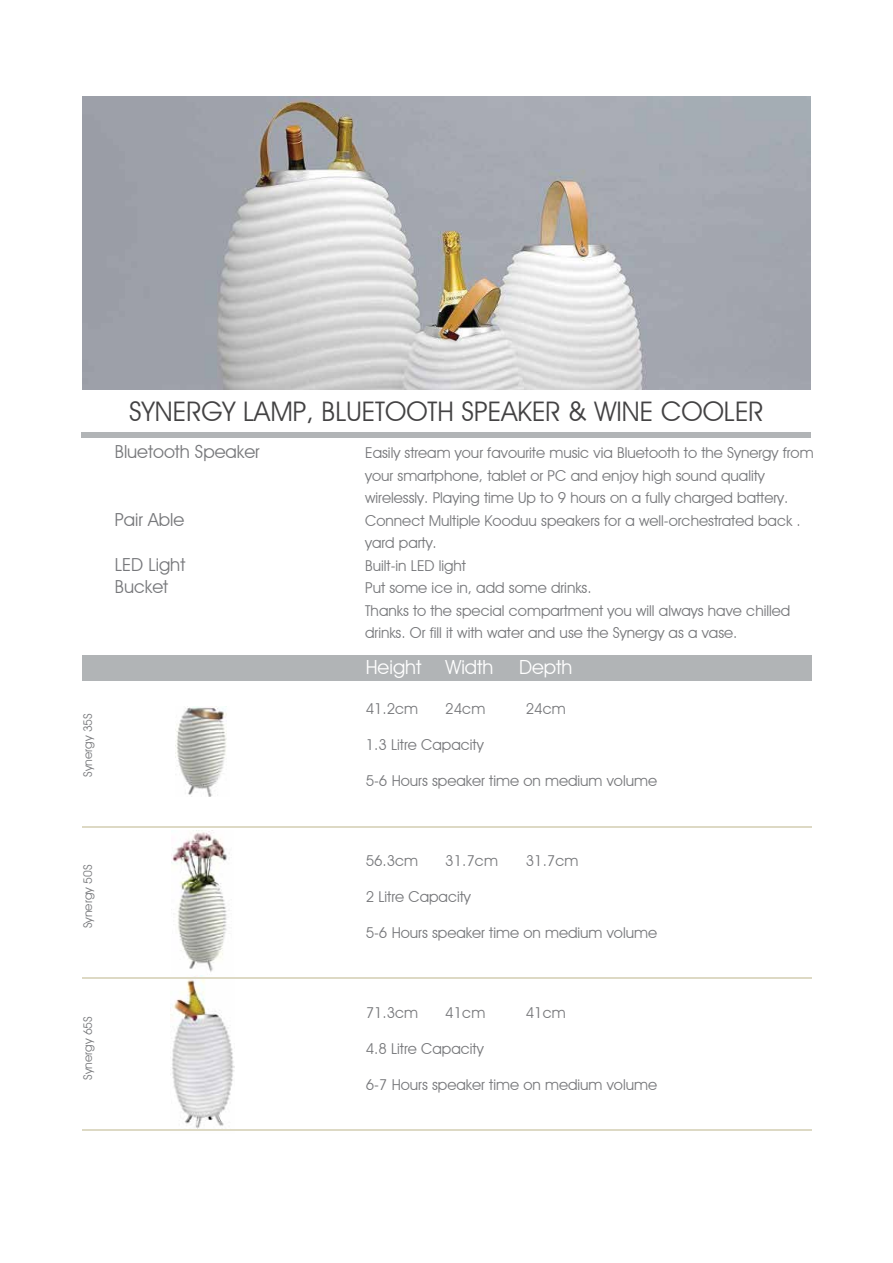
<style>
.page{position:relative;width:893px;height:1263px;background:#fff}
.page>*{position:absolute;margin:0;border:0;box-sizing:border-box;transform-origin:0 0}
.t1{font:27px "Avant Garde IT Cby BT";color:#434243}
.t2{font:19.5px "Avant Garde IT Cby BT";color:#fff}
.t3{font:18px/22.5px "Avant Garde IT Cby BT";color:#77787b}
.t4{font:15px/22.5px "Avant Garde IT Cby BT";color:#77787b}
.t5{font:12px "Avant Garde IT Cby BT";color:#77787b}
</style>
<div class="page">
<img style="left:170px;top:975px;width:65px;height:156px">
<div style="left:82px;top:432px;width:729px;height:6px;background:#b1b4b6"></div>
<div style="left:82px;top:656px;width:729px;height:25px;background:#b1b4b6"></div>
<hr style="left:82px;top:826px;width:729px;height:1px;background:#ddd9c4">
<img style="left:83px;top:96px;width:727px;height:294px">
<img style="left:175px;top:706px;width:52px;height:91px">
<hr style="left:82px;top:977px;width:729px;height:2px;background:#ddd9c4">
<img style="left:171px;top:830px;width:59px;height:142px">
<hr style="left:82px;top:1129px;width:729px;height:1px;background:#ddd9c4">
<p class="t5" style="left:80px;top:777px;width:65px;rotate:-90deg">Synergy 35S</p>
<h1 class="t1" style="left:129px;top:395px;width:636px">SYNERGY LAMP, BLUETOOTH SPEAKER &amp; WINE COOLER</h1>
<p class="t3" style="left:115px;top:441px;width:146px">Bluetooth Speaker</p>
<p class="t4" style="left:365px;top:442px;width:450px">Easily stream your favourite music via Bluetooth to the Synergy from your smartphone, tablet or PC and enjoy high sound quality wirelessly. Playing time Up to 9 hours on a fully charged battery.<br>Connect Multiple Kooduu speakers for a well-orchestrated back . yard party.<br>Built-in LED light<br>Put some ice in, add some drinks.<br>Thanks to the special compartment you will always have chilled drinks. Or fill it with water and use the Synergy as a vase.</p>
<h2 class="t2" style="left:366px;top:655px;width:129px">Height Width</h2>
<h2 class="t2" style="left:519px;top:655px;width:55px">Depth</h2>
<p class="t4" style="left:366px;top:698px;width:54px">41.2cm</p>
<p class="t4" style="left:366px;top:734px;width:119px">1.3 Litre Capacity</p>
<p class="t4" style="left:366px;top:770px;width:293px">5-6 Hours speaker time on medium volume</p>
<p class="t3" style="left:115px;top:508px;width:71px">Pair Able</p>
<p class="t3" style="left:115px;top:553px;width:72px">LED Light<br>Bucket</p>
<p class="t4" style="left:445px;top:698px;width:42px">24cm</p>
<p class="t4" style="left:526px;top:698px;width:41px">24cm</p>
<p class="t5" style="left:80px;top:928px;width:65px;rotate:-90deg">Synergy 50S</p>
<p class="t4" style="left:366px;top:849px;width:54px">56.3cm</p>
<p class="t4" style="left:366px;top:885px;width:107px">2 Litre Capacity</p>
<p class="t4" style="left:366px;top:921px;width:293px">5-6 Hours speaker time on medium volume</p>
<p class="t4" style="left:445px;top:849px;width:54px">31.7cm</p>
<p class="t4" style="left:526px;top:849px;width:54px">31.7cm</p>
<p class="t5" style="left:80px;top:1080px;width:65px;rotate:-90deg">Synergy 65S</p>
<p class="t4" style="left:366px;top:1001px;width:54px">71.3cm</p>
<p class="t4" style="left:366px;top:1037px;width:119px">4.8 Litre Capacity</p>
<p class="t4" style="left:366px;top:1073px;width:293px">6-7 Hours speaker time on medium volume</p>
<p class="t4" style="left:445px;top:1001px;width:42px">41cm</p>
<p class="t4" style="left:526px;top:1001px;width:41px">41cm</p>
</div>
